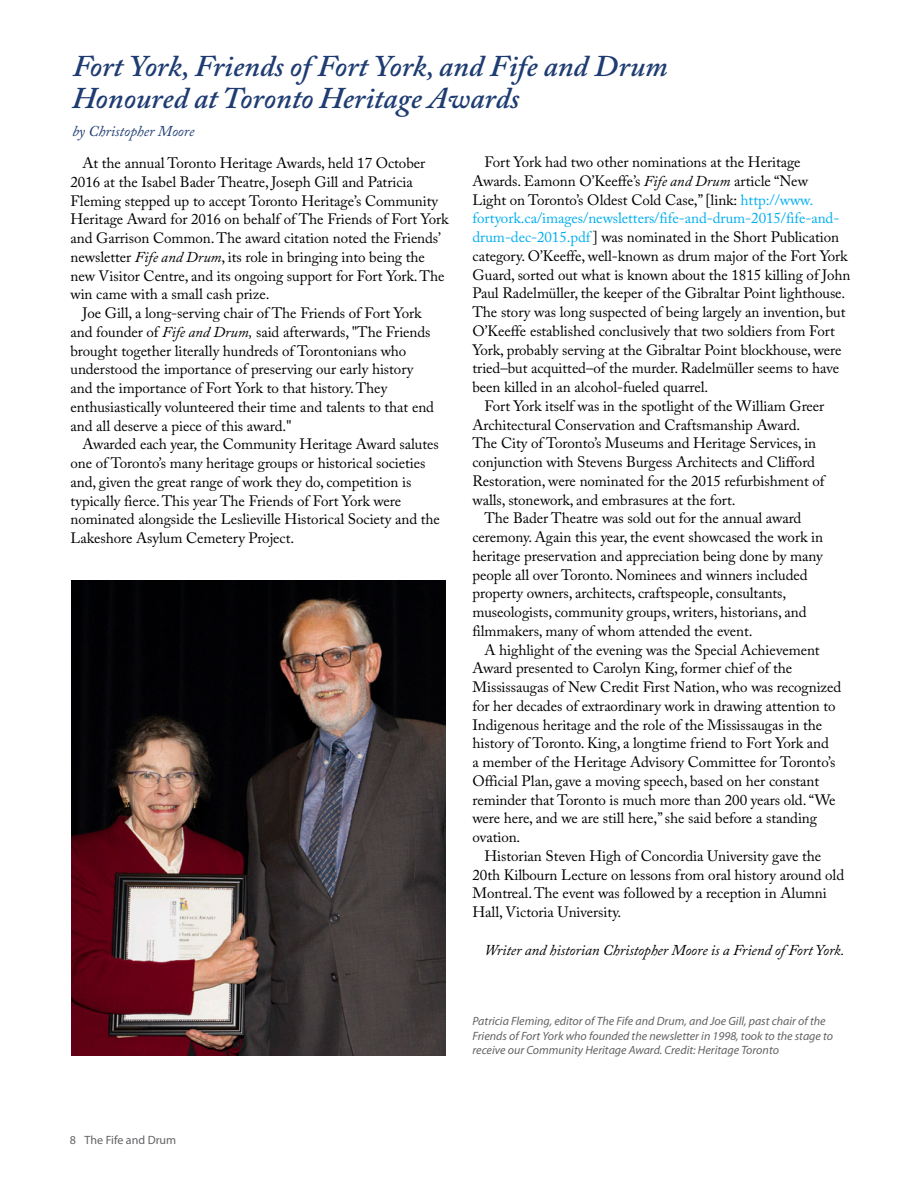
<style>
.page{position:relative;width:918px;height:1188px;background:#fff}
.page>*{position:absolute;margin:0;border:0;box-sizing:border-box;transform-origin:0 0}
.t1{font:italic 600 30px/31.5px "Adobe Caslon Pro";color:#1e3c72}
.Para-1b{font:15px/18.8px "Adobe Caslon Pro";letter-spacing:-.005em;color:#000}
.Para-1b-2{font:italic 15px "Adobe Caslon Pro";letter-spacing:-.005em;color:#000}
.t2{font:italic 15px "Adobe Caslon Pro";color:#1e3c72}
.t3{font:italic 12px/14.2px "Myriad Pro";color:#636366}
.t4{font:12px "Myriad Pro";color:#636366}
.s1{font-style:italic}
.s2{color:#00aeef}
</style>
<div class="page">
<img style="left:71px;top:580px;width:375px;height:475px">
<h1 class="t1" style="left:72px;top:50px;width:597px">Fort York, Friends of Fort York, and Fife and Drum<br>Honoured at Toronto Heritage Awards</h1>
<h3 class="t2" style="left:72px;top:122px;width:124px">by Christopher Moore</h3>
<p class="Para-1b" style="left:70px;top:153px;width:380px;text-indent:12px">At the annual Toronto Heritage Awards, held 17 October 2016 at the Isabel Bader Theatre, Joseph Gill and Patricia Fleming stepped up to accept Toronto Heritage’s Community Heritage Award for 2016 on behalf of The Friends of Fort York and Garrison Common. The award citation noted the Friends’ newsletter <span class="s1">Fife and Drum</span>, its role in bringing into being the new Visitor Centre, and its ongoing support for Fort York. The win came with a small cash prize.</p>
<p class="Para-1b" style="left:70px;top:303px;width:365px;text-indent:12px">Joe Gill, a long-serving chair of The Friends of Fort York and founder of <span class="s1">Fife and Drum,</span> said afterwards, "The Friends brought together literally hundreds of Torontonians who understood the importance of preserving our early history and the importance of Fort York to that history. They enthusiastically volunteered their time and talents to that end and all deserve a piece of this award."</p>
<p class="Para-1b" style="left:70px;top:435px;width:371px;text-indent:12px">Awarded each year, the Community Heritage Award salutes one of Toronto’s many heritage groups or historical societies and, given the great range of work they do, competition is typically fierce. This year The Friends of Fort York were nominated alongside the Leslieville Historical Society and the Lakeshore Asylum Cemetery Project.</p>
<p class="Para-1b" style="left:472px;top:152px;width:380px;text-indent:12px">Fort York had two other nominations at the Heritage Awards. Eamonn O’Keeffe’s <span class="s1">Fife and Drum</span> article “New<br>Light on Toronto’s Oldest Cold Case,” [link: <span class="s2">http://www. fortyork.ca/images/newsletters/fife-and-drum-2015/fife-and&shy;drum-dec-2015.pdf</span>] was nominated in the Short Publication category. O’Keeffe, well-known as drum major of the Fort York Guard, sorted out what is known about the 1815 killing of John Paul Radelmüller, the keeper of the Gibraltar Point lighthouse.<br>The story was long suspected of being largely an invention, but O’Keeffe established conclusively that two soldiers from Fort York, probably serving at the Gibraltar Point blockhouse, were tried–but acquitted–of the murder. Radelmüller seems to have been killed in an alcohol-fueled quarrel.</p>
<p class="Para-1b" style="left:472px;top:396px;width:354px;text-indent:12px">Fort York itself was in the spotlight of the William Greer Architectural Conservation and Craftsmanship Award.<br>The City of Toronto’s Museums and Heritage Services, in conjunction with Stevens Burgess Architects and Clifford Restoration, were nominated for the 2015 refurbishment of walls, stonework, and embrasures at the fort.</p>
<p class="Para-1b" style="left:472px;top:509px;width:352px;text-indent:12px">The Bader Theatre was sold out for the annual award ceremony. Again this year, the event showcased the work in heritage preservation and appreciation being done by many people all over Toronto. Nominees and winners included property owners, architects, craftspeople, consultants, museologists, community groups, writers, historians, and filmmakers, many of whom attended the event.</p>
<p class="Para-1b" style="left:472px;top:640px;width:370px;text-indent:12px">A highlight of the evening was the Special Achievement Award presented to Carolyn King, former chief of the Mississaugas of New Credit First Nation, who was recognized for her decades of extraordinary work in drawing attention to Indigenous heritage and the role of the Mississaugas in the history of Toronto. King, a longtime friend to Fort York and<br>a member of the Heritage Advisory Committee for Toronto’s Official Plan, gave a moving speech, based on her constant reminder that Toronto is much more than 200 years old. “We were here, and we are still here,” she said before a standing ovation.</p>
<p class="Para-1b" style="left:472px;top:846px;width:373px;text-indent:12px">Historian Steven High of Concordia University gave the 20th Kilbourn Lecture on lessons from oral history around old Montreal. The event was followed by a reception in Alumni Hall, Victoria University.</p>
<p class="Para-1b-2" style="left:484px;top:941px;width:361px">Writer and historian Christopher Moore is a Friend of Fort York.</p>
<p class="t4" style="left:70px;top:1134px;width:108px">8 The Fife and Drum</p>
<p class="t3" style="left:472px;top:1014px;width:362px">Patricia Fleming, editor of The Fife and Drum, and Joe Gill, past chair of the<br>Friends of Fort York who founded the newsletter in 1998, took to the stage to receive our Community Heritage Award. Credit: Heritage Toronto</p>
</div>
